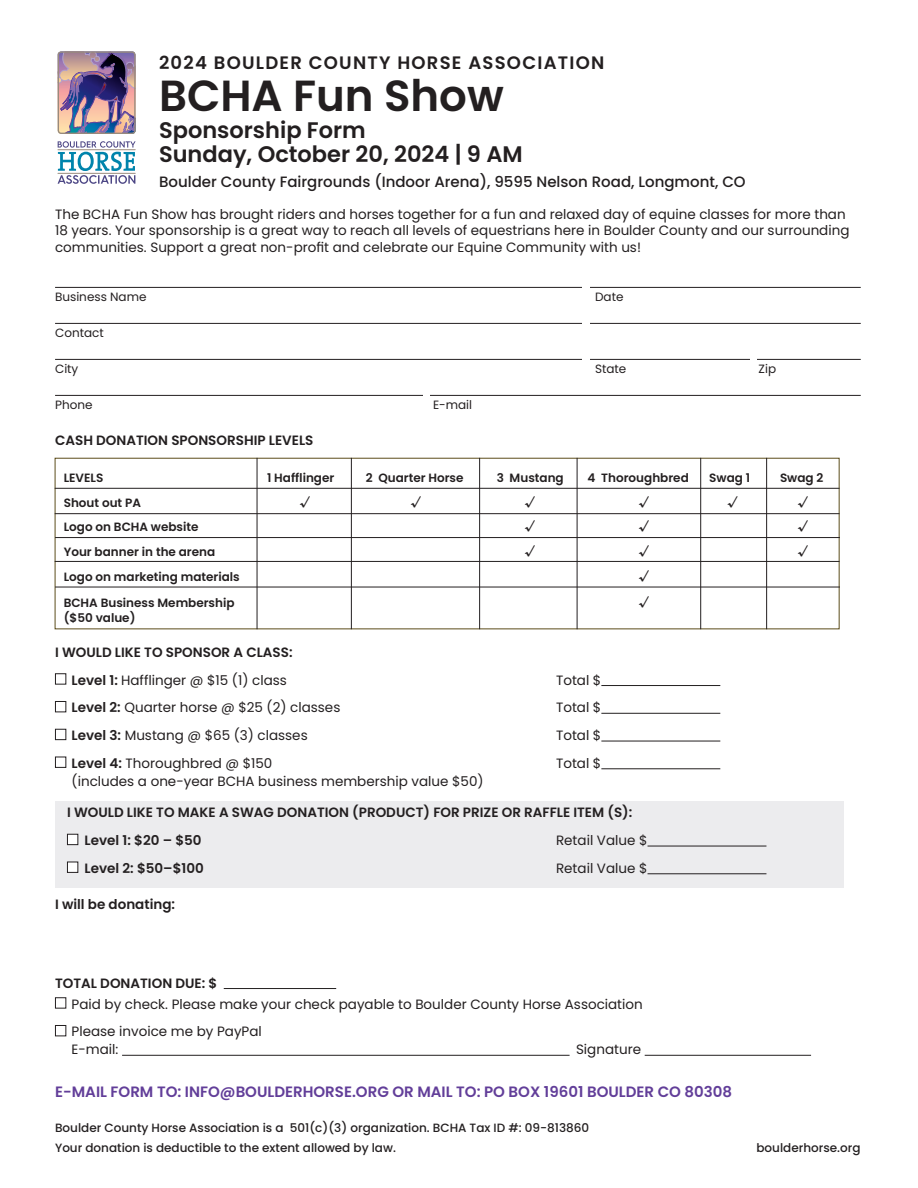
<style>
.page{position:relative;width:918px;height:1188px;background:#fff}
.page>*{position:absolute;margin:0;border:0;box-sizing:border-box;transform-origin:0 0}
.t1{font:600 43.5px "Poppins";color:#231f20}
.t2{font:600 22.5px/24px "Poppins";color:#231f20}
.t3{font:600 18px "Poppins";letter-spacing:.07em;color:#231f20}
.t4{font:600 15px "Poppins";color:#623e99}
.t5{font:500 15px "Poppins";color:#231f20}
.t6{font:13.5px/16.5px "Poppins";color:#231f20}
.t7{font:600 13.5px "Poppins";color:#231f20}
.t8{font:600 12px "Poppins";color:#231f20}
.t9{font:500 12px/19.5px "Poppins";color:#231f20}
.t10{font:12px "Poppins";color:#231f20}
.s1{font-weight:600}
</style>
<div class="page">
<div style="left:55px;top:801px;width:788px;height:87px;background:#ececee"></div>
<hr style="left:55px;top:287px;width:806px;height:1px;background:#231f20">
<hr style="left:55px;top:323px;width:806px;height:1px;background:#231f20">
<hr style="left:55px;top:359px;width:806px;height:1px;background:#231f20">
<hr style="left:55px;top:395px;width:806px;height:1px;background:#231f20">
<hr style="left:601px;top:685px;width:119px;height:1px;background:#231f20">
<hr style="left:601px;top:713px;width:119px;height:1px;background:#231f20">
<hr style="left:601px;top:741px;width:119px;height:1px;background:#231f20">
<hr style="left:601px;top:768px;width:119px;height:1px;background:#231f20">
<hr style="left:648px;top:846px;width:118px;height:1px;background:#231f20">
<hr style="left:648px;top:873px;width:118px;height:1px;background:#231f20">
<hr style="left:224px;top:988px;width:112px;height:1px;background:#231f20">
<hr style="left:122px;top:1055px;width:448px;height:1px;background:#231f20">
<hr style="left:645px;top:1055px;width:166px;height:1px;background:#231f20">
<div style="left:55px;top:673px;width:11px;height:12px;border:1px solid #231f20"></div>
<div style="left:55px;top:701px;width:11px;height:11px;border:1px solid #231f20"></div>
<div style="left:55px;top:729px;width:11px;height:11px;border:1px solid #231f20"></div>
<div style="left:55px;top:757px;width:11px;height:11px;border:1px solid #231f20"></div>
<div style="left:67px;top:834px;width:11px;height:11px;background:#fff"></div>
<div style="left:67px;top:834px;width:11px;height:11px;border:1px solid #231f20"></div>
<div style="left:67px;top:862px;width:11px;height:10px;background:#fff"></div>
<div style="left:67px;top:862px;width:11px;height:11px;border:1px solid #231f20"></div>
<div style="left:55px;top:997px;width:11px;height:12px;border:1px solid #231f20"></div>
<div style="left:55px;top:1025px;width:11px;height:11px;border:1px solid #231f20"></div>
<img style="left:60px;top:53px;width:74px;height:79px">
<div style="left:58px;top:51px;width:78px;height:83px;border:1px solid #998b7d;border-radius:3px"></div>
<svg style="left:58px;top:141px;width:78px;height:43px"></svg>
<hr style="left:58px;top:173px;width:77px;height:1px;background:#998b7d">
<hr style="left:55px;top:561px;width:785px;height:1px;background:#231f20">
<hr style="left:55px;top:513px;width:785px;height:1px;background:#231f20">
<hr style="left:55px;top:537px;width:785px;height:1px;background:#231f20">
<hr style="left:55px;top:488px;width:785px;height:1px;background:#231f20">
<hr style="left:257px;top:458px;width:1px;height:171px;background:#231f20">
<hr style="left:351px;top:458px;width:1px;height:171px;background:#231f20">
<hr style="left:479px;top:458px;width:1px;height:171px;background:#231f20">
<hr style="left:577px;top:458px;width:1px;height:171px;background:#231f20">
<hr style="left:700px;top:458px;width:1px;height:171px;background:#231f20">
<hr style="left:766px;top:458px;width:1px;height:171px;background:#231f20">
<hr style="left:55px;top:587px;width:785px;height:1px;background:#231f20">
<div style="left:582px;top:284px;width:8px;height:85px;background:#fff"></div>
<div style="left:751px;top:354px;width:6px;height:14px;background:#fff"></div>
<div style="left:423px;top:388px;width:7px;height:13px;background:#fff"></div>
<p class="t3" style="left:159px;top:52px;width:447px">2024 BOULDER COUNTY HORSE ASSOCIATION</p>
<p class="t1" style="left:159px;top:71px;width:346px">BCHA Fun Show</p>
<p class="t2" style="left:159px;top:118px;width:365px">Sponsorship Form<br>Sunday, October 20, 2024 | 9 AM</p>
<p class="t5" style="left:159px;top:173px;width:588px">Boulder County Fairgrounds (Indoor Arena), 9595 Nelson Road, Longmont, CO</p>
<h1 class="t6" style="left:55px;top:206px;width:796px">The BCHA Fun Show has brought riders and horses together for a fun and relaxed day of equine classes for more than<br>18 years. Your sponsorship is a great way to reach all levels of equestrians here in Boulder County and our surrounding communities. Support a great non-profit and celebrate our Equine Community with us!</h1>
<h1 class="t10" style="left:55px;top:290px;width:93px">Business Name</h1>
<h1 class="t10" style="left:595px;top:290px;width:30px">Date</h1>
<h1 class="t10" style="left:55px;top:326px;width:50px">Contact</h1>
<h1 class="t10" style="left:55px;top:362px;width:25px">City</h1>
<h1 class="t10" style="left:595px;top:362px;width:33px">State</h1>
<h1 class="t10" style="left:759px;top:362px;width:19px">Zip</h1>
<h1 class="t10" style="left:55px;top:398px;width:39px">Phone</h1>
<h1 class="t10" style="left:433px;top:398px;width:41px">E-mail</h1>
<h1 class="t7" style="left:55px;top:433px;width:260px">CASH DONATION SPONSORSHIP LEVELS</h1>
<h1 class="t8" style="left:64px;top:471px;width:41px">LEVELS</h1>
<h1 class="t8" style="left:267px;top:471px;width:69px">1 Hafflinger</h1>
<h1 class="t8" style="left:366px;top:471px;width:99px">2 Quarter Horse</h1>
<h1 class="t8" style="left:497px;top:471px;width:69px">3 Mustang</h1>
<h1 class="t8" style="left:588px;top:471px;width:103px">4 Thoroughbred</h1>
<h1 class="t8" style="left:709px;top:471px;width:42px">Swag 1</h1>
<h1 class="t8" style="left:780px;top:471px;width:45px">Swag 2</h1>
<h1 class="t8" style="left:64px;top:495px;width:79px">Shout out PA</h1>
<h1 class="t8" style="left:300px;top:495px;width:12px">√</h1>
<h1 class="t8" style="left:411px;top:495px;width:12px">√</h1>
<h1 class="t8" style="left:525px;top:495px;width:12px">√</h1>
<h1 class="t8" style="left:639px;top:495px;width:12px">√</h1>
<h1 class="t8" style="left:727px;top:495px;width:12px">√</h1>
<h1 class="t8" style="left:798px;top:495px;width:12px">√</h1>
<h1 class="t8" style="left:64px;top:520px;width:136px">Logo on BCHA website</h1>
<h1 class="t8" style="left:525px;top:520px;width:12px">√</h1>
<h1 class="t8" style="left:639px;top:520px;width:12px">√</h1>
<h1 class="t8" style="left:798px;top:520px;width:12px">√</h1>
<h1 class="t8" style="left:64px;top:545px;width:153px">Your banner in the arena</h1>
<h1 class="t8" style="left:525px;top:545px;width:12px">√</h1>
<h1 class="t8" style="left:639px;top:545px;width:12px">√</h1>
<h1 class="t8" style="left:798px;top:545px;width:12px">√</h1>
<h1 class="t8" style="left:64px;top:570px;width:178px">Logo on marketing materials</h1>
<h1 class="t8" style="left:639px;top:570px;width:12px">√</h1>
<h1 class="t8" style="left:64px;top:596px;width:172px">BCHA Business Membership</h1>
<h1 class="t8" style="left:639px;top:596px;width:12px">√</h1>
<h1 class="t8" style="left:64px;top:611px;width:73px">($50 value)</h1>
<h1 class="t7" style="left:55px;top:644px;width:239px">I WOULD LIKE TO SPONSOR A CLASS:</h1>
<h1 class="t6" style="left:72px;top:672px;width:217px"><span class="s1">Level 1:</span> Hafflinger @ $15 (1) class</h1>
<h1 class="t6" style="left:556px;top:672px;width:47px">Total $</h1>
<h1 class="t6" style="left:72px;top:699px;width:270px"><span class="s1">Level 2:</span> Quarter horse @ $25 (2) classes</h1>
<h1 class="t6" style="left:556px;top:699px;width:47px">Total $</h1>
<h1 class="t6" style="left:72px;top:727px;width:238px"><span class="s1">Level 3:</span> Mustang @ $65 (3) classes</h1>
<h1 class="t6" style="left:556px;top:727px;width:47px">Total $</h1>
<h1 class="t6" style="left:72px;top:755px;width:202px"><span class="s1">Level 4:</span> Thoroughbred @ $150</h1>
<h1 class="t6" style="left:556px;top:755px;width:47px">Total $</h1>
<h1 class="t6" style="left:72px;top:773px;width:414px">(includes a one-year BCHA business membership value $50)</h1>
<h1 class="t7" style="left:67px;top:805px;width:567px">I WOULD LIKE TO MAKE A SWAG DONATION (PRODUCT) FOR PRIZE OR RAFFLE ITEM (S):</h1>
<h1 class="t7" style="left:85px;top:832px;width:119px">Level 1: $20 – $50</h1>
<h1 class="t6" style="left:556px;top:832px;width:93px">Retail Value $</h1>
<h1 class="t7" style="left:85px;top:860px;width:121px">Level 2: $50–$100</h1>
<h1 class="t6" style="left:556px;top:860px;width:93px">Retail Value $</h1>
<h1 class="t7" style="left:55px;top:896px;width:121px">I will be donating:</h1>
<h1 class="t7" style="left:55px;top:975px;width:164px">TOTAL DONATION DUE: $</h1>
<h1 class="t6" style="left:72px;top:996px;width:573px">Paid by check. Please make your check payable to Boulder County Horse Association</h1>
<h1 class="t6" style="left:72px;top:1023px;width:192px;line-height:18px">Please invoice me by PayPal<br>E-mail:</h1>
<h1 class="t6" style="left:576px;top:1041px;width:67px">Signature</h1>
<h1 class="t4" style="left:55px;top:1083px;width:679px">E-MAIL FORM TO: INFO@BOULDERHORSE.ORG OR MAIL TO: PO BOX 19601 BOULDER CO 80308</h1>
<p class="t9" style="left:55px;top:1118px;width:536px">Boulder County Horse Association is a 501(c)(3) organization. BCHA Tax ID #: 09-813860<br>Your donation is deductible to the extent allowed by law.</p>
<p class="t9" style="left:757px;top:1138px;width:106px">boulderhorse.org</p>
</div>
